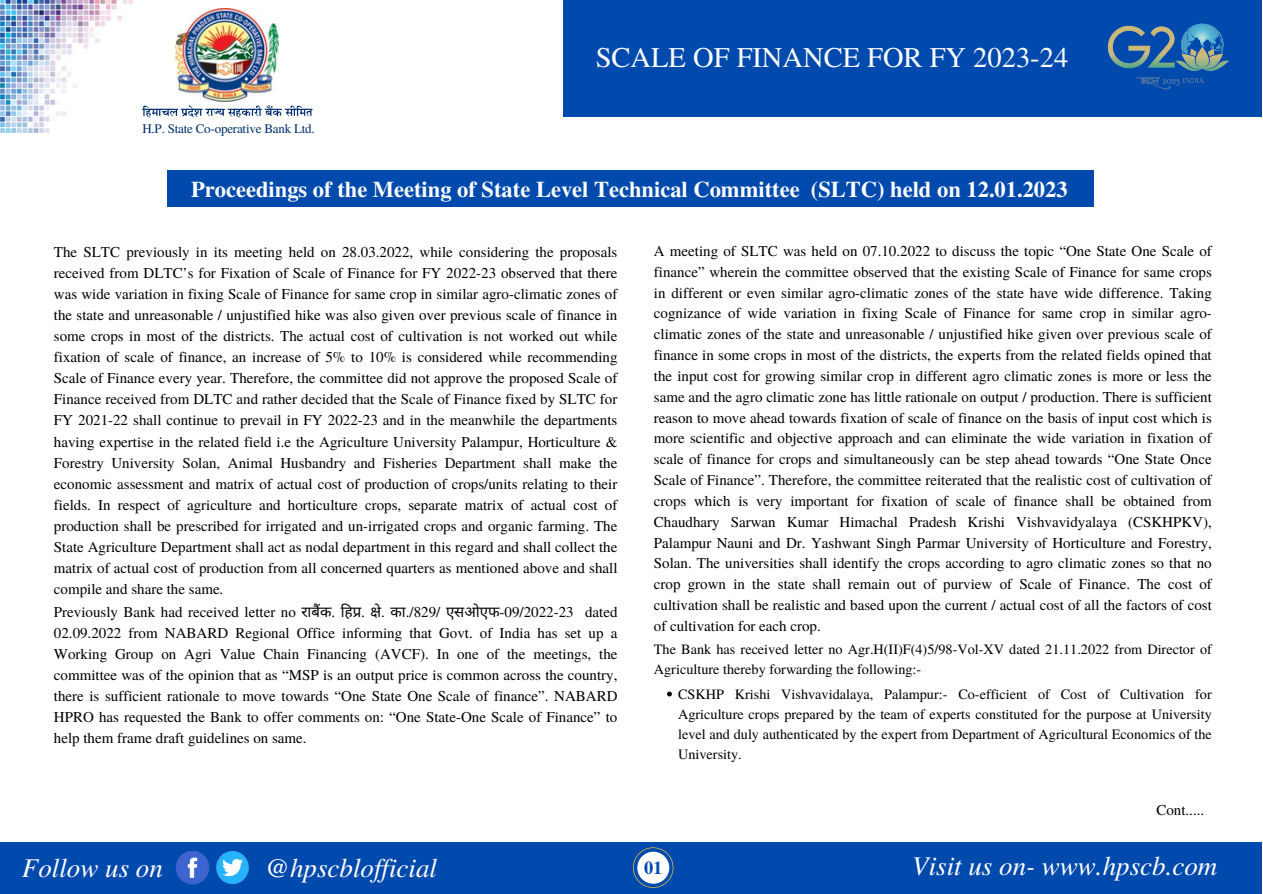
<style>
.page{position:relative;width:1263px;height:894px;background:#fff}
.page>*{position:absolute;margin:0;border:0;box-sizing:border-box;transform-origin:0 0}
.t1{font:28.5px "Te X Gyre Termes";color:#fff}
.t2{font:italic 27px "Te X Gyre Termes";color:#fff}
.t3{font:700 22.5px "Te X Gyre Termes";color:#fff}
.t4{font:700 18.45px "Te X Gyre Termes";color:#004aad}
.t5{font:15px/21px "Te X Gyre Termes";color:#000;text-align:justify}
.t6{font:14.25px/19.8px "Te X Gyre Termes";color:#000;text-align:justify}
.t7{font:13.05px "Te X Gyre Termes";letter-spacing:-.015em;color:#002e6e}
.s1{font-family:"Noto Sans Devanagari"}
</style>
<div class="page">
<img style="left:0;top:0;width:132px;height:132px">
<img style="left:176px;top:9px;width:103px;height:92px">
<svg style="left:142px;top:105px;width:171px;height:12px"></svg>
<div style="left:563px;top:0;width:699px;height:117px;background:#004aad"></div>
<img style="left:1107px;top:23px;width:122px;height:67px">
<div style="left:0;top:842px;width:1262px;height:51px;background:#004aad"></div>
<img style="left:216px;top:851px;width:33px;height:33px">
<img style="left:176px;top:850px;width:33px;height:35px">
<div style="left:168px;top:170px;width:926px;height:36px;background:#004aad"></div>
<svg style="left:667px;top:691px;width:5px;height:5px"></svg>
<svg style="left:633px;top:847px;width:40px;height:40px"></svg>
<div style="left:637px;top:851px;width:32px;height:32px;background:#fff;border-radius:50%"></div>
<p class="t7" style="left:142px;top:119px;width:174px">H.P. State Co-operative Bank Ltd.</p>
<h1 class="t1" style="left:596px;top:37px;width:474px">SCALE OF FINANCE FOR FY 2023-24</h1>
<h3 class="t3" style="left:191px;top:171px;width:878px">Proceedings of the Meeting of State Level Technical Committee (SLTC) held on 12.01.2023</h3>
<p class="t5" style="left:54px;top:241px;width:565px">The SLTC previously in its meeting held on 28.03.2022, while considering the proposals received from DLTC’s for Fixation of Scale of Finance for FY 2022-23 observed that there was wide variation in fixing Scale of Finance for same crop in similar agro-climatic zones of the state and unreasonable / unjustified hike was also given over previous scale of finance in some crops in most of the districts. The actual cost of cultivation is not worked out while fixation of scale of finance, an increase of 5% to 10% is considered while recommending Scale of Finance every year. Therefore, the committee did not approve the proposed Scale of Finance received from DLTC and rather decided that the Scale of Finance fixed by SLTC for FY 2021-22 shall continue to prevail in FY 2022-23 and in the meanwhile the departments having expertise in the related field i.e the Agriculture University Palampur, Horticulture &amp; Forestry University Solan, Animal Husbandry and Fisheries Department shall make the economic assessment and matrix of actual cost of production of crops/units relating to their fields. In respect of agriculture and horticulture crops, separate matrix of actual cost of production shall be prescribed for irrigated and un-irrigated crops and organic farming. The State Agriculture Department shall act as nodal department in this regard and shall collect the matrix of actual cost of production from all concerned quarters as mentioned above and shall compile and share the same.</p>
<p class="t5" style="left:54px;top:600px;width:565px">Previously Bank had received letter no <span class="s1">रा बैंक</span>. <span class="s1">हि प्र</span>. <span class="s1">क्षे</span>. <span class="s1">का</span> ./829/ <span class="s1">एसओएफ</span>-09/2022-23 dated 02.09.2022 from NABARD Regional Office informing that Govt. of India has set up a Working Group on Agri Value Chain Financing (AVCF). In one of the meetings, the committee was of the opinion that as “MSP is an output price is common across the country, there is sufficient rationale to move towards “One State One Scale of finance”. NABARD HPRO has requested the Bank to offer comments on: “One State-One Scale of Finance” to help them frame draft guidelines on same.</p>
<p class="t5" style="left:654px;top:240px;width:559px">A meeting of SLTC was held on 07.10.2022 to discuss the topic “One State One Scale of finance” wherein the committee observed that the existing Scale of Finance for same crops in different or even similar agro-climatic zones of the state have wide difference. Taking cognizance of wide variation in fixing Scale of Finance for same crop in similar agro&shy;climatic zones of the state and unreasonable / unjustified hike given over previous scale of finance in some crops in most of the districts, the experts from the related fields opined that the input cost for growing similar crop in different agro climatic zones is more or less the same and the agro climatic zone has little rationale on output / production. There is sufficient reason to move ahead towards fixation of scale of finance on the basis of input cost which is more scientific and objective approach and can eliminate the wide variation in fixation of scale of finance for crops and simultaneously can be step ahead towards “One State Once Scale of Finance”. Therefore, the committee reiterated that the realistic cost of cultivation of crops which is very important for fixation of scale of finance shall be obtained from Chaudhary Sarwan Kumar Himachal Pradesh Krishi Vishvavidyalaya (CSKHPKV), Palampur Nauni and Dr. Yashwant Singh Parmar University of Horticulture and Forestry, Solan. The universities shall identify the crops according to agro climatic zones so that no crop grown in the state shall remain out of purview of Scale of Finance. The cost of cultivation shall be realistic and based upon the current / actual cost of all the factors of cost of cultivation for each crop.</p>
<p class="t6" style="left:654px;top:638px;width:559px">The Bank has received letter no Agr.H(II)F(4)5/98-Vol-XV dated 21.11.2022 from Director of<br>Agriculture thereby forwarding the following:-</p>
<p class="t6" style="left:678px;top:683px;width:535px">CSKHP Krishi Vishvavidalaya, Palampur:- Co-efficient of Cost of Cultivation for Agriculture crops prepared by the team of experts constituted for the purpose at University level and duly authenticated by the expert from Department of Agricultural Economics of the University.</p>
<p class="t5" style="left:1156px;top:798px;width:49px">Cont.....</p>
<h2 class="t2" style="left:22px;top:847px;width:142px">Follow us on</h2>
<h2 class="t2" style="left:265px;top:847px;width:173px">@hpscblof icial</h2>
<h2 class="t2" style="left:912px;top:845px;width:307px">Visit us on- www.hpscb.com</h2>
<p class="t4" style="left:644px;top:853px;width:20px">01</p>
</div>
